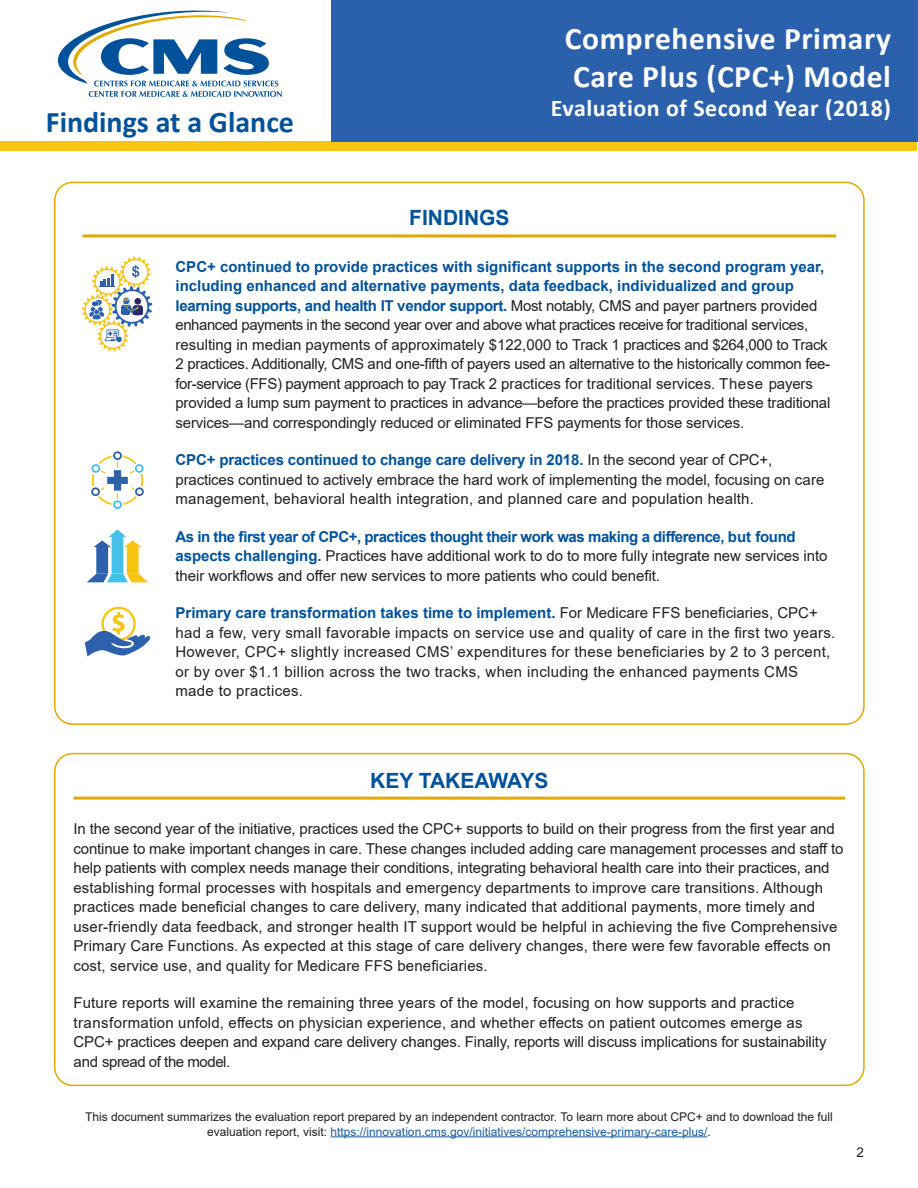
<style>
.page{position:relative;width:918px;height:1188px;background:#fff}
.page>*{position:absolute;margin:0;border:0;box-sizing:border-box;transform-origin:0 0}
.t1{font:700 31.5px/37.8px "Calibri";letter-spacing:.02em;color:#fff}
.t2{font:700 30px "Calibri";color:#01529b}
.t3{font:700 24px "Calibri";letter-spacing:.02em;color:#fff}
.t4{font:700 21px "Arial";color:#01529b}
.Paragraph{font:15px/19.5px "Arial";letter-spacing:-.005em;color:#231f20}
.Paragraph-2{font:15px/19.5px "Arial";letter-spacing:.02em;color:#231f20}
.t5{font:13.5px "Arial";color:#231f20}
.t6{font:12px/14.4px "Arial";color:#231f20;text-align:center}
.s1{font-weight:700;color:#01529b}
.s2{color:#175d9e}
</style>
<div class="page">
<div style="left:1px;top:141px;width:916px;height:10px;background:#fac410"></div>
<hr style="left:82px;top:234px;width:754px;height:3px;background:#e5a800">
<hr style="left:74px;top:797px;width:771px;height:3px;background:#e5a800">
<div style="left:54px;top:753px;width:811px;height:333px;border:2px solid #e5a800;border-radius:18px"></div>
<svg style="left:82px;top:256px;width:70px;height:95px"></svg>
<hr style="left:331px;top:1136px;width:376px;height:1px;background:#175d9e">
<svg style="left:57px;top:10px;width:225px;height:87px"></svg>
<div style="left:332px;top:0;width:586px;height:142px;background:#2b60ad"></div>
<svg style="left:91px;top:451px;width:53px;height:58px"></svg>
<svg style="left:87px;top:529px;width:61px;height:53px"></svg>
<div style="left:101px;top:607px;width:35px;height:34px;border:2px solid #f9c411;border-radius:50%"></div>
<svg style="left:85px;top:612px;width:65px;height:44px"></svg>
<p class="t2" style="left:46px;top:101px;width:250px">Findings at a Glance</p>
<p class="t1" style="left:565px;top:20px;width:328px">Comprehensive Primary<br>Care Plus (CPC+) Model</p>
<p class="t3" style="left:551px;top:91px;width:342px">Evaluation of Second Year (2018)</p>
<h2 class="t4" style="left:409px;top:203px;width:102px">FINDINGS</h2>
<p class="Paragraph" style="left:176px;top:257px;width:656px"><span class="s1">CPC+ continued to provide practices with significant supports in the second program year, including enhanced and alternative payments, data feedback, individualized and group learning supports, and health IT vendor support.</span> Most notably, CMS and payer partners provided enhanced payments in the second year over and above what practices receive for traditional services, resulting in median payments of approximately $122,000 to Track 1 practices and $264,000 to Track 2 practices. Additionally, CMS and one-fifth of payers used an alternative to the historically common fee&shy;for-service (FFS) payment approach to pay Track 2 practices for traditional services. These payers provided a lump sum payment to practices in advance—before the practices provided these traditional services—and correspondingly reduced or eliminated FFS payments for those services.</p>
<p class="Paragraph" style="left:176px;top:450px;width:651px"><span class="s1">CPC+ practices continued to change care delivery in 2018.</span> In the second year of CPC+, practices continued to actively embrace the hard work of implementing the model, focusing on care management, behavioral health integration, and planned care and population health.</p>
<p class="Paragraph" style="left:176px;top:527px;width:654px"><span class="s1">As in the first year of CPC+, practices thought their work was making a difference, but found aspects challenging.</span> Practices have additional work to do to more fully integrate new services into their workflows and offer new services to more patients who could benefit.</p>
<p class="Paragraph-2" style="left:176px;top:603px;width:661px"><span class="s1">Primary care transformation takes time to implement.</span> For Medicare FFS beneficiaries, CPC+ had a few, very small favorable impacts on service use and quality of care in the first two years.<br>However, CPC+ slightly increased CMS’ expenditures for these beneficiaries by 2 to 3 percent, or by over $1.1 billion across the two tracks, when including the enhanced payments CMS made to practices.</p>
<h2 class="t4" style="left:370px;top:765px;width:180px">KEY TAKEAWAYS</h2>
<p class="Paragraph" style="left:74px;top:819px;width:771px">In the second year of the initiative, practices used the CPC+ supports to build on their progress from the first year and continue to make important changes in care. These changes included adding care management processes and staff to help patients with complex needs manage their conditions, integrating behavioral health care into their practices, and establishing formal processes with hospitals and emergency departments to improve care transitions. Although practices made beneficial changes to care delivery, many indicated that additional payments, more timely and user-friendly data feedback, and stronger health IT support would be helpful in achieving the five Comprehensive Primary Care Functions. As expected at this stage of care delivery changes, there were few favorable effects on cost, service use, and quality for Medicare FFS beneficiaries.</p>
<p class="Paragraph" style="left:74px;top:993px;width:755px">Future reports will examine the remaining three years of the model, focusing on how supports and practice transformation unfold, effects on physician experience, and whether effects on patient outcomes emerge as CPC+ practices deepen and expand care delivery changes. Finally, reports will discuss implications for sustainability and spread of the model.</p>
<p class="t6" style="left:85px;top:1110px;width:749px">This document summarizes the evaluation report prepared by an independent contractor. To learn more about CPC+ and to download the full evaluation report, visit: <span class="s2">https://innovation.cms.gov/initiatives/comprehensive-primary-care-plus/</span>.</p>
<p class="t5" style="left:856px;top:1143px;width:9px">2</p>
</div>
